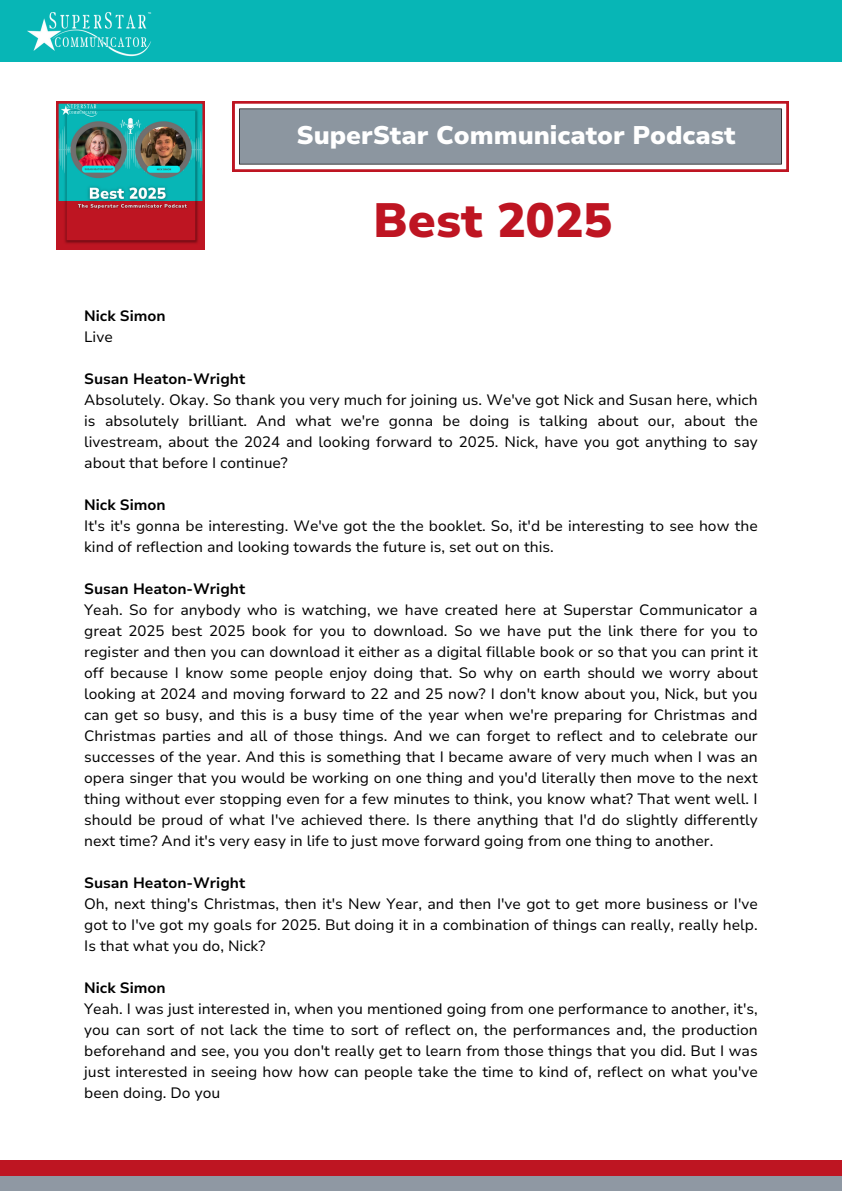
<style>
.page{position:relative;width:842px;height:1191px;background:#fff}
.page>*{position:absolute;margin:0;border:0;box-sizing:border-box;transform-origin:0 0}
.t1{font:900 48px "Nunito Sans 10 pt";color:#be1522}
.t2{font:900 25.4px "Nunito Sans 10 pt";color:#fff}
.t3{font:15px/21px "Nunito Sans 10 pt";color:#000;text-align:justify}
.t4{font:700 15px "Nunito Sans 10 pt";color:#000}
</style>
<div class="page">
<div style="left:0;top:0;width:842px;height:62px;background:#07b6b6"></div>
<img style="left:27px;top:12px;width:125px;height:45px">
<svg style="left:233px;top:101px;width:555px;height:70px;background:#9d99a1"></svg>
<img style="left:56px;top:101px;width:149px;height:149px">
<div style="left:0;top:1160px;width:842px;height:30px;background:#be1522"></div>
<div style="left:0;top:1175px;width:842px;height:15px;background:#8f98a3"></div>
<p class="t2" style="left:296px;top:119px;width:441px">SuperStar Communicator Podcast</p>
<p class="t1" style="left:373px;top:188px;width:241px">Best 2025</p>
<p class="t4" style="left:84px;top:305px;width:83px">Nick Simon</p>
<h2 class="t3" style="left:84px;top:326px;width:30px">Live</h2>
<h1 class="t4" style="left:84px;top:368px;width:163px">Susan Heaton-Wright</h1>
<p class="t3" style="left:84px;top:389px;width:675px">Absolutely. Okay. So thank you very much for joining us. We've got Nick and Susan here, which is absolutely brilliant. And what we're gonna be doing is talking about our, about the livestream, about the 2024 and looking forward to 2025. Nick, have you got anything to say about that before I continue?</p>
<p class="t4" style="left:84px;top:494px;width:83px">Nick Simon</p>
<p class="t3" style="left:84px;top:515px;width:675px">It's it's gonna be interesting. We've got the the booklet. So, it'd be interesting to see how the kind of reflection and looking towards the future is, set out on this.</p>
<p class="t4" style="left:84px;top:578px;width:163px">Susan Heaton-Wright</p>
<p class="t3" style="left:84px;top:599px;width:675px">Yeah. So for anybody who is watching, we have created here at Superstar Communicator a great 2025 best 2025 book for you to download. So we have put the link there for you to register and then you can download it either as a digital fillable book or so that you can print it off because I know some people enjoy doing that. So why on earth should we worry about looking at 2024 and moving forward to 22 and 25 now? I don't know about you, Nick, but you can get so busy, and this is a busy time of the year when we're preparing for Christmas and Christmas parties and all of those things. And we can forget to reflect and to celebrate our successes of the year. And this is something that I became aware of very much when I was an opera singer that you would be working on one thing and you'd literally then move to the next thing without ever stopping even for a few minutes to think, you know what? That went well. I should be proud of what I've achieved there. Is there anything that I'd do slightly differently next time? And it's very easy in life to just move forward going from one thing to another.</p>
<p class="t4" style="left:84px;top:872px;width:163px">Susan Heaton-Wright</p>
<p class="t3" style="left:84px;top:893px;width:675px">Oh, next thing's Christmas, then it's New Year, and then I've got to get more business or I've got to I've got my goals for 2025. But doing it in a combination of things can really, really help.<br>Is that what you do, Nick?</p>
<p class="t4" style="left:84px;top:977px;width:83px">Nick Simon</p>
<p class="t3" style="left:84px;top:998px;width:675px">Yeah. I was just interested in, when you mentioned going from one performance to another, it's, you can sort of not lack the time to sort of reflect on, the performances and, the production beforehand and see, you you don't really get to learn from those things that you did. But I was just interested in seeing how how can people take the time to kind of, reflect on what you've been doing. Do you</p>
</div>
